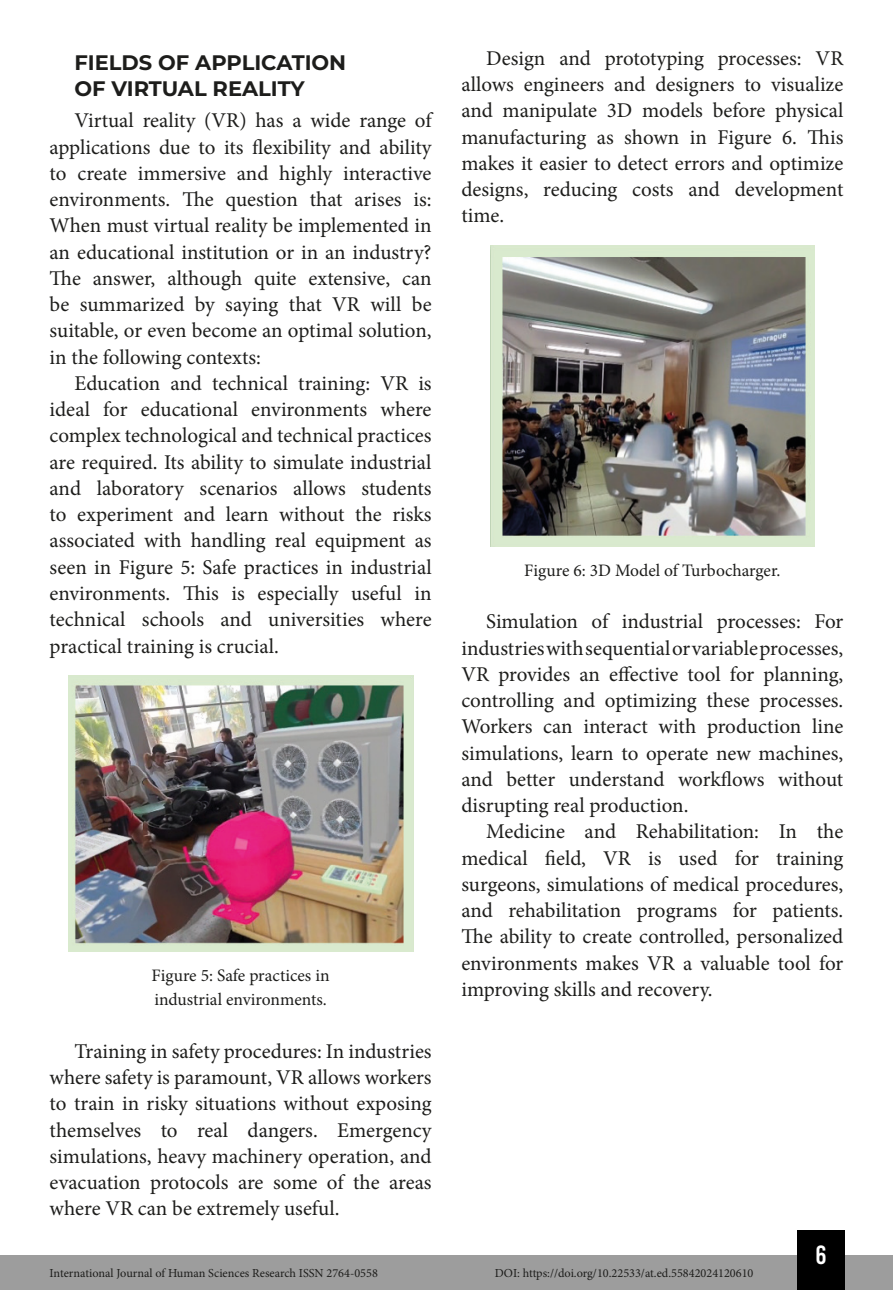
<style>
.page{position:relative;width:893px;height:1290px;background:#fff}
.page>*{position:absolute;margin:0;border:0;box-sizing:border-box;transform-origin:0 0}
.t1{font:26.25px "Bebas Kai";color:#fff}
.TXT{font:21px/26.2px "Minion Pro";color:#1d1d1b;text-align:justify}
.TITULO{font:700 21px/26.2px "Montserrat";color:#1d1d1b}
.INFO{font:17.5px/24.5px "Minion Pro";color:#1d1d1b}
.t2{font:12.25px "Minion Pro";color:#1d1d1b}
</style>
<div class="page">
<div style="left:0;top:1255px;width:893px;height:35px;background:#9d9d9d"></div>
<div style="left:797px;top:1230px;width:48px;height:60px;background:#000"></div>
<img style="left:68px;top:676px;width:345px;height:275px">
<img style="left:491px;top:246px;width:323px;height:300px">
<p class="TITULO" style="left:74px;top:48px;width:273px">FIELDS OF APPLICATION<br>OF VIRTUAL REALITY</p>
<p class="TXT" style="left:50px;top:108px;width:384px;text-indent:25px">Virtual reality (VR) has a wide range of applications due to its flexibility and ability to create immersive and highly interactive environments. The question that arises is:<br>When must virtual reality be implemented in an educational institution or in an industry?<br>The answer, although quite extensive, can be summarized by saying that VR will be suitable, or even become an optimal solution, in the following contexts:</p>
<p class="TXT" style="left:50px;top:370px;width:384px;text-indent:25px">Education and technical training: VR is ideal for educational environments where complex technological and technical practices are required. Its ability to simulate industrial and laboratory scenarios allows students to experiment and learn without the risks associated with handling real equipment as seen in Figure 5: Safe practices in industrial environments. This is especially useful in technical schools and universities where practical training is crucial.</p>
<p class="INFO" style="left:152px;top:963px;width:179px">Figure 5: Safe practices in industrial environments.</p>
<p class="TXT" style="left:50px;top:1038px;width:384px;text-indent:25px">Training in safety procedures: In industries where safety is paramount, VR allows workers to train in risky situations without exposing themselves to real dangers. Emergency simulations, heavy machinery operation, and evacuation protocols are some of the areas where VR can be extremely useful.</p>
<p class="TXT" style="left:461px;top:45px;width:383px;text-indent:25px">Design and prototyping processes: VR allows engineers and designers to visualize and manipulate 3D models before physical manufacturing as shown in Figure 6. This makes it easier to detect errors and optimize designs, reducing costs and development time.</p>
<p class="INFO" style="left:524px;top:558px;width:258px">Figure 6: 3D Model of Turbocharger.</p>
<p class="TXT" style="left:461px;top:609px;width:384px;text-indent:25px">Simulation of industrial processes: For industries with sequential or variable processes, VR provides an effective tool for planning, controlling and optimizing these processes.<br>Workers can interact with production line simulations, learn to operate new machines, and better understand workflows without disrupting real production.</p>
<p class="TXT" style="left:461px;top:819px;width:383px;text-indent:25px">Medicine and Rehabilitation: In the medical field, VR is used for training surgeons, simulations of medical procedures, and rehabilitation programs for patients.<br>The ability to create controlled, personalized environments makes VR a valuable tool for improving skills and recovery.</p>
<p class="t1" style="left:815px;top:1241px;width:13px">6</p>
<p class="t2" style="left:50px;top:1265px;width:330px">International Journal of Human Sciences Research ISSN 2764-0558</p>
<p class="t2" style="left:495px;top:1265px;width:260px">DOI: https://doi.org/10.22533/at.ed.55842024120610</p>
</div>
